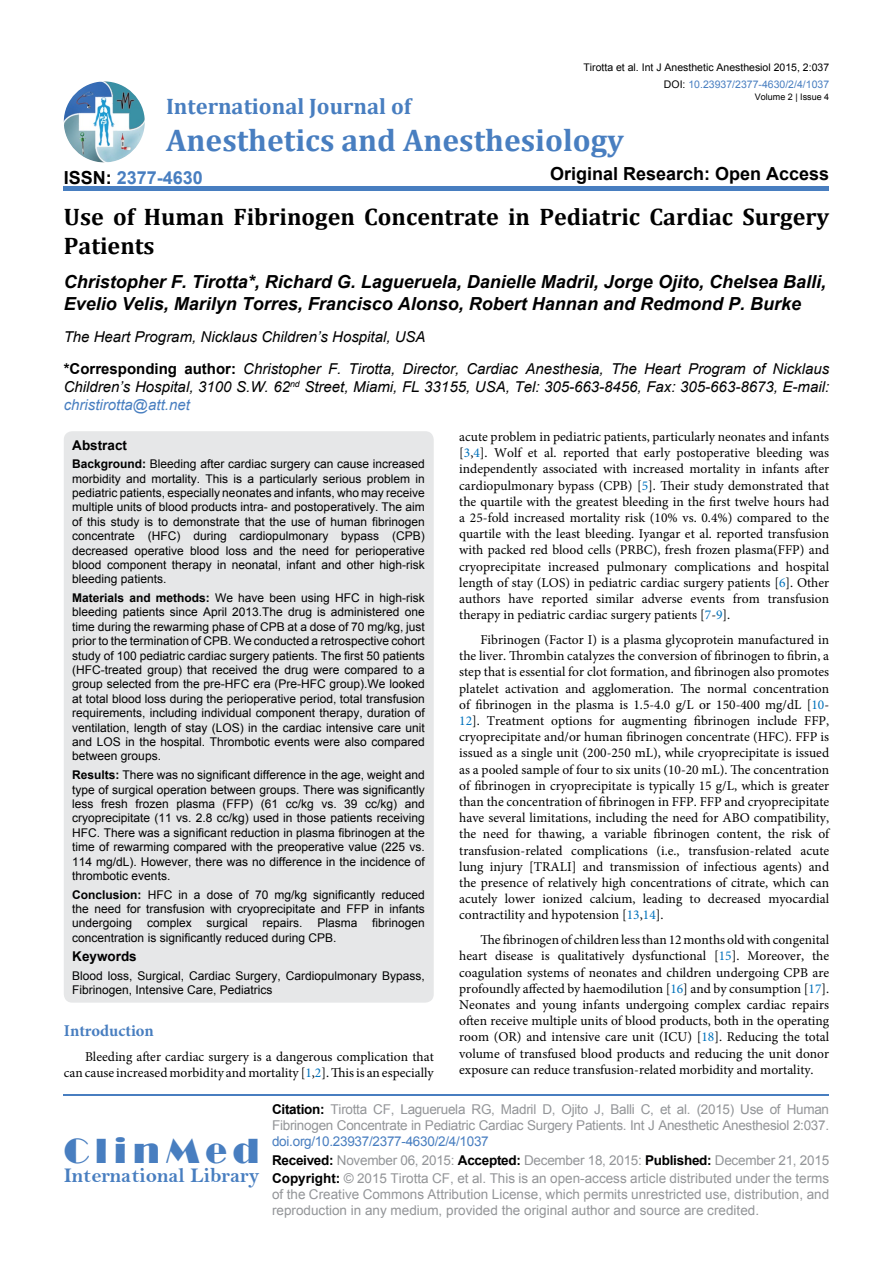
<style>
.page{position:relative;width:893px;height:1263px;background:#fff}
.page>*{position:absolute;margin:0;border:0;box-sizing:border-box;transform-origin:0 0}
.t1{font:36px "Broadway";letter-spacing:.16em;color:#487ec0}
.t2{font:700 31.5px "Cambria";color:#487ec0}
.t3{font:700 24px/28.8px "Cambria";color:#000}
.t4{font:700 22.5px "Cambria";color:#487ec0}
.t5{font:21px "Bell MT Bold";color:#487ec0}
.t6{font:italic 700 18px/21.6px "Arial";color:#000}
.t7{font:700 18px "Arial";color:#000}
.t8{font:700 18px "Arial";color:#487ec0}
.t9{font:700 16.5px "Minion Pro";color:#487ec0}
.t10{font:italic 15px/32.2px "Arial";color:#000}
.t11{font:13.5px/16.2px "Minion Pro";color:#000;text-align:justify}
.t12{font:13.5px/18.3px "Arial";color:#939598}
.t13{font:13.5px/16.2px "Arial";letter-spacing:-.02em;color:#939598}
.t14{font:700 13.5px "Arial";color:#000}
.t15{font:12px/14.4px "Arial";color:#000;text-align:justify}
.t16{font:10.5px "Arial";color:#000}
.t17{font:10.5px "Arial";color:#487ec0}
.t18{font:9px "Arial";color:#000}
.s1{color:#000}
.s2{font-weight:700;font-style:normal}
.s3{color:#487ec0}
.s4{font-weight:700}
.s5{color:#0072bc}
.s6{font-weight:700;color:#000}
</style>
<div class="page">
<img style="left:64px;top:81px;width:81px;height:81px;border-radius:41px">
<div style="left:64px;top:186px;width:765px;height:5px;background:#487ec0"></div>
<hr style="left:64px;top:1094px;width:765px;height:1px;background:#487ec0">
<div style="left:64px;top:431px;width:370px;height:572px;background:#e6e7e8;border-radius:9px"></div>
<p class="t16" style="left:583px;top:61px;width:247px">Tirotta et al. Int J Anesthetic Anesthesiol 2015, 2:037</p>
<p class="t17" style="left:664px;top:77px;width:167px"><span class="s1">DOI:</span> 10.23937/2377-4630/2/4/1037</p>
<p class="t18" style="left:755px;top:91px;width:76px">Volume 2 | Issue 4</p>
<h3 class="t4" style="left:166px;top:90px;width:247px">International Journal of</h3>
<h2 class="t2" style="left:166px;top:118px;width:459px">Anesthetics and Anesthesiology</h2>
<h3 class="t7" style="left:550px;top:162px;width:281px">Original Research: Open Access</h3>
<h3 class="t8" style="left:64px;top:166px;width:141px"><span class="s1">ISSN:</span> 2377-4630</h3>
<h3 class="t3" style="left:64px;top:201px;width:767px">Use of Human Fibrinogen Concentrate in Pediatric Cardiac Surgery<br>Patients</h3>
<h3 class="t6" style="left:64px;top:271px;width:764px">Christopher F. Tirotta*, Richard G. Lagueruela, Danielle Madril, Jorge Ojito, Chelsea Balli,<br>Evelio Velis, Marilyn Torres, Francisco Alonso, Robert Hannan and Redmond P. Burke</h3>
<p class="t10" style="left:64px;top:321px;width:767px">The Heart Program, Nicklaus Children’s Hospital, USA<br><span class="s2">*Corresponding author:</span> Christopher F. Tirotta, Director, Cardiac Anesthesia, The Heart Program of Nicklaus</p>
<p class="t10" style="left:64px;top:378px;width:767px;line-height:18px">Children’s Hospital, 3100 S.W. 62<sup>nd</sup> Street, Miami, FL 33155, USA, Tel: 305-663-8456, Fax: 305-663-8673, E-mail: <span class="s3">christirotta@att.net</span></p>
<p class="t14" style="left:72px;top:436px;width:56px">Abstract</p>
<p class="t15" style="left:72px;top:457px;width:354px"><span class="s4">Background:</span> Bleeding after cardiac surgery can cause increased morbidity and mortality. This is a particularly serious problem in pediatric patients, especially neonates and infants, who may receive multiple units of blood products intra- and postoperatively. The aim of this study is to demonstrate that the use of human fibrinogen concentrate (HFC) during cardiopulmonary bypass (CPB) decreased operative blood loss and the need for perioperative blood component therapy in neonatal, infant and other high-risk bleeding patients.</p>
<p class="t15" style="left:72px;top:591px;width:354px"><span class="s4">Materials and methods:</span> We have been using HFC in high-risk bleeding patients since April 2013.The drug is administered one time during the rewarming phase of CPB at a dose of 70 mg/kg, just prior to the termination of CPB. We conducted a retrospective cohort study of 100 pediatric cardiac surgery patients. The first 50 patients (HFC-treated group) that received the drug were compared to a group selected from the pre-HFC era (Pre-HFC group).We looked at total blood loss during the perioperative period, total transfusion requirements, including individual component therapy, duration of ventilation, length of stay (LOS) in the cardiac intensive care unit and LOS in the hospital. Thrombotic events were also compared between groups.</p>
<p class="t15" style="left:72px;top:768px;width:354px"><span class="s4">Results:</span> There was no significant difference in the age, weight and type of surgical operation between groups. There was significantly less fresh frozen plasma (FFP) (61 cc/kg vs. 39 cc/kg) and cryoprecipitate (11 vs. 2.8 cc/kg) used in those patients receiving HFC. There was a significant reduction in plasma fibrinogen at the time of rewarming compared with the preoperative value (225 vs.<br>114 mg/dL). However, there was no difference in the incidence of thrombotic events.</p>
<p class="t15" style="left:72px;top:887px;width:354px"><span class="s4">Conclusion:</span> HFC in a dose of 70 mg/kg significantly reduced the need for transfusion with cryoprecipitate and FFP in infants undergoing complex surgical repairs. Plasma fibrinogen concentration is significantly reduced during CPB.</p>
<p class="t14" style="left:72px;top:947px;width:66px">Keywords</p>
<p class="t15" style="left:72px;top:968px;width:354px">Blood loss, Surgical, Cardiac Surgery, Cardiopulmonary Bypass,<br>Fibrinogen, Intensive Care, Pediatrics</p>
<p class="t11" style="left:459px;top:429px;width:371px">acute problem in pediatric patients, particularly neonates and infants [<span class="s5">3</span>,<span class="s5">4</span>]. Wolf et al. reported that early postoperative bleeding was independently associated with increased mortality in infants after cardiopulmonary bypass (CPB) [<span class="s5">5</span>]. Their study demonstrated that the quartile with the greatest bleeding in the first twelve hours had a 25-fold increased mortality risk (10% vs. 0.4%) compared to the quartile with the least bleeding. Iyangar et al. reported transfusion with packed red blood cells (PRBC), fresh frozen plasma(FFP) and cryoprecipitate increased pulmonary complications and hospital length of stay (LOS) in pediatric cardiac surgery patients [<span class="s5">6</span>]. Other authors have reported similar adverse events from transfusion therapy in pediatric cardiac surgery patients [<span class="s5">7</span>-<span class="s5">9</span>].</p>
<p class="t11" style="left:459px;top:632px;width:371px;text-indent:21px">Fibrinogen (Factor I) is a plasma glycoprotein manufactured in the liver. Thrombin catalyzes the conversion of fibrinogen to fibrin, a step that is essential for clot formation, and fibrinogen also promotes platelet activation and agglomeration. The normal concentration of fibrinogen in the plasma is 1.5-4.0 g/L or 150-400 mg/dL [<span class="s5">10</span>- <span class="s5">12</span>]. Treatment options for augmenting fibrinogen include FFP, cryoprecipitate and/or human fibrinogen concentrate (HFC). FFP is issued as a single unit (200-250 mL), while cryoprecipitate is issued as a pooled sample of four to six units (10-20 mL). The concentration of fibrinogen in cryoprecipitate is typically 15 g/L, which is greater than the concentration of fibrinogen in FFP. FFP and cryoprecipitate have several limitations, including the need for ABO compatibility, the need for thawing, a variable fibrinogen content, the risk of transfusion-related complications (i.e., transfusion-related acute lung injury [TRALI] and transmission of infectious agents) and the presence of relatively high concentrations of citrate, which can acutely lower ionized calcium, leading to decreased myocardial contractility and hypotension [<span class="s5">13</span>,<span class="s5">14</span>].</p>
<p class="t11" style="left:459px;top:932px;width:371px;text-indent:21px">The fibrinogen of children less than 12 months old with congenital heart disease is qualitatively dysfunctional [<span class="s5">15</span>]. Moreover, the coagulation systems of neonates and children undergoing CPB are profoundly affected by haemodilution [<span class="s5">16</span>] and by consumption [<span class="s5">17</span>].<br>Neonates and young infants undergoing complex cardiac repairs often receive multiple units of blood products, both in the operating room (OR) and intensive care unit (ICU) [<span class="s5">18</span>]. Reducing the total volume of transfused blood products and reducing the unit donor exposure can reduce transfusion-related morbidity and mortality.</p>
<p class="t9" style="left:64px;top:1019px;width:92px">Introduction</p>
<p class="t11" style="left:64px;top:1048px;width:371px;text-align:right">Bleeding after cardiac surgery is a dangerous complication that can cause increased morbidity and mortality [<span class="s5">1</span>,<span class="s5">2</span>]. This is an especially</p>
<h1 class="t1" style="left:64px;top:1130px;width:197px">ClinMed</h1>
<h3 class="t5" style="left:64px;top:1163px;width:197px">International Library</h3>
<p class="t13" style="left:272px;top:1101px;width:559px"><span class="s6">Citation:</span> Tirotta CF, Lagueruela RG, Madril D, Ojito J, Balli C, et al. (2015) Use of Human<br>Fibrinogen Concentrate in Pediatric Cardiac Surgery Patients. Int J Anesthetic Anesthesiol 2:037.</p>
<p class="t12" style="left:272px;top:1132px;width:559px"><span class="s3">doi.org/10.23937/2377-4630/2/4/1037<br></span><span class="s6">Received:</span> November 06, 2015: <span class="s6">Accepted:</span> December 18, 2015: <span class="s6">Published:</span> December 21, 2015<br><span class="s6">Copyright:</span> © 2015 Tirotta CF, et al. This is an open-access article distributed under the terms</p>
<p class="t12" style="left:272px;top:1186px;width:559px;line-height:16.2px">of the Creative Commons Attribution License, which permits unrestricted use, distribution, and reproduction in any medium, provided the original author and source are credited.</p>
</div>
